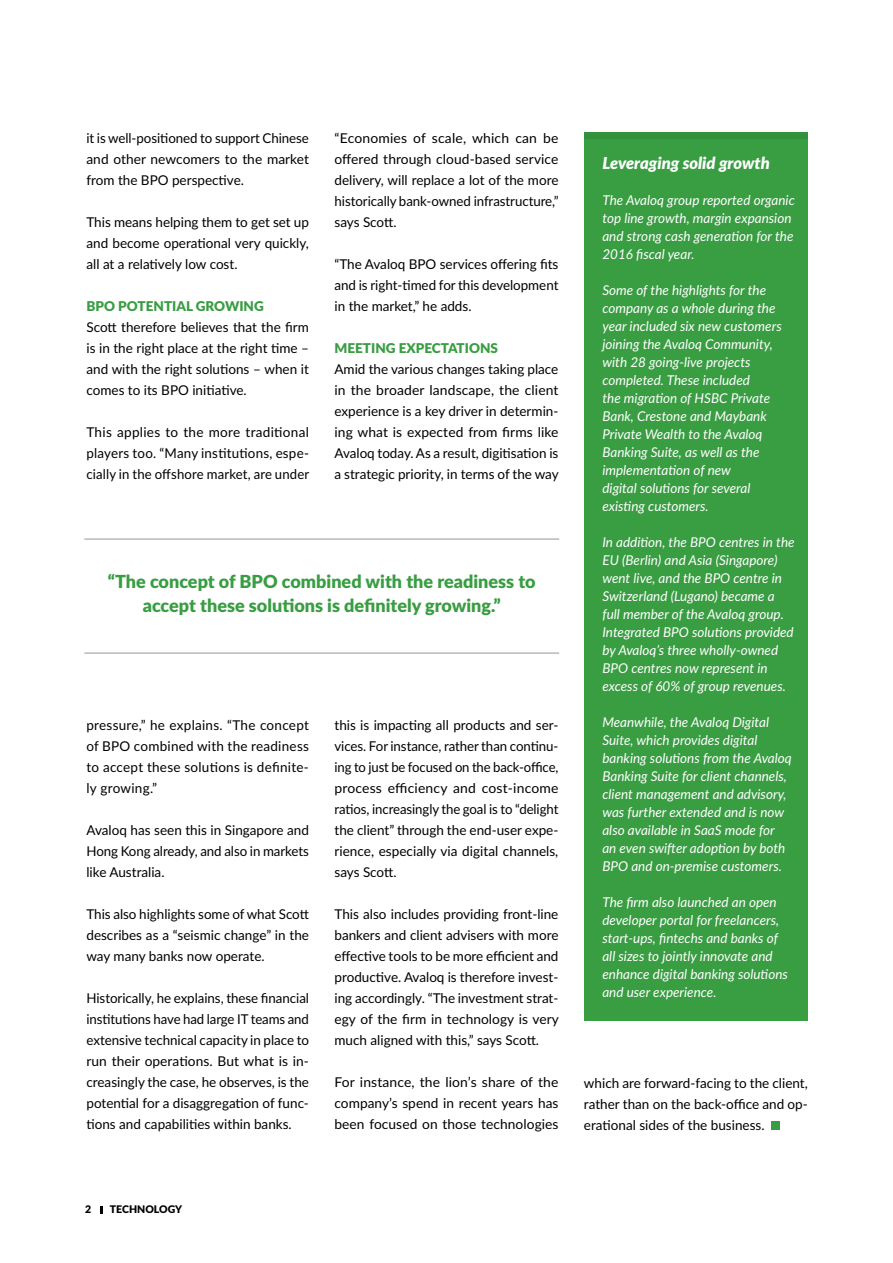
<style>
.page{position:relative;width:893px;height:1263px;background:#fff}
.page>*{position:absolute;margin:0;border:0;box-sizing:border-box;transform-origin:0 0}
.t1{font:900 18px/24px "Lato";color:#399d42;text-align:center}
.t2{font:italic 900 16.5px "Lato";color:#fff}
.t3{font:13.5px/21px "Lato";color:#000;text-align:justify}
.t4{font:italic 13.5px/18px "Lato";color:#fff}
.t5{font:900 13.5px "Lato";color:#399d42}
.t6{font:900 10.5px "Lato";color:#000}
</style>
<div class="page">
<svg style="left:101px;top:1206px;width:2px;height:7px"></svg>
<hr style="left:84px;top:539px;width:475px;height:1px;background:#939598">
<hr style="left:84px;top:653px;width:475px;height:1px;background:#939598">
<div style="left:584px;top:132px;width:224px;height:888px;background:#399d42"></div>
<div style="left:584px;top:132px;width:224px;height:6px;background:#33913c"></div>
<div style="left:771px;top:1121px;width:9px;height:9px;background:#399d42"></div>
<p class="t3" style="left:86px;top:127px;width:224px">it is well-positioned to support Chinese and other newcomers to the market from the BPO perspective.</p>
<p class="t3" style="left:86px;top:211px;width:224px">This means helping them to get set up and become operational very quickly, all at a relatively low cost.</p>
<p class="t5" style="left:86px;top:296px;width:179px">BPO POTENTIAL GROWING</p>
<p class="t3" style="left:86px;top:316px;width:224px">Scott therefore believes that the firm is in the right place at the right time – and with the right solutions – when it comes to its BPO initiative.</p>
<p class="t3" style="left:86px;top:421px;width:224px">This applies to the more traditional players too. “Many institutions, espe&shy;cially in the offshore market, are under</p>
<p class="t3" style="left:334px;top:127px;width:226px">“Economies of scale, which can be offered through cloud-based service delivery, will replace a lot of the more historically bank-owned infrastructure,” says Scott.</p>
<p class="t3" style="left:334px;top:253px;width:225px">“The Avaloq BPO services offering fits and is right-timed for this development in the market,” he adds.</p>
<p class="t5" style="left:334px;top:338px;width:165px">MEETING EXPECTATIONS</p>
<p class="t3" style="left:334px;top:358px;width:226px">Amid the various changes taking place in the broader landscape, the client experience is a key driver in determin&shy;ing what is expected from firms like Avaloq today. As a result, digitisation is a strategic priority, in terms of the way</p>
<h1 class="t1" style="left:108px;top:569px;width:429px">“The concept of BPO combined with the readiness to accept these solutions is definitely growing.”</h1>
<p class="t3" style="left:86px;top:714px;width:224px">pressure,” he explains. “The concept of BPO combined with the readiness to accept these solutions is definite&shy;ly growing.”</p>
<p class="t3" style="left:86px;top:819px;width:224px">Avaloq has seen this in Singapore and Hong Kong already, and also in markets like Australia.</p>
<p class="t3" style="left:86px;top:903px;width:224px">This also highlights some of what Scott describes as a “seismic change” in the way many banks now operate.</p>
<p class="t3" style="left:86px;top:987px;width:224px">Historically, he explains, these financial institutions have had large IT teams and extensive technical capacity in place to run their operations. But what is in&shy;creasingly the case, he observes, is the potential for a disaggregation of func&shy;tions and capabilities within banks.</p>
<p class="t3" style="left:334px;top:714px;width:225px">this is impacting all products and ser&shy;vices. For instance, rather than continu&shy;ing to just be focused on the back-office, process efficiency and cost-income ratios, increasingly the goal is to “delight the client” through the end-user expe&shy;rience, especially via digital channels, says Scott.</p>
<p class="t3" style="left:334px;top:903px;width:226px">This also includes providing front-line bankers and client advisers with more effective tools to be more efficient and productive. Avaloq is therefore invest&shy;ing accordingly. “The investment strat&shy;egy of the firm in technology is very much aligned with this,” says Scott.</p>
<p class="t3" style="left:334px;top:1071px;width:226px">For instance, the lion’s share of the company’s spend in recent years has been focused on those technologies</p>
<p class="t2" style="left:602px;top:150px;width:169px">Leveraging solid growth</p>
<p class="t4" style="left:602px;top:190px;width:194px">The Avaloq group reported organic top line growth, margin expansion and strong cash generation for the<br>2016 fiscal year.</p>
<p class="t4" style="left:602px;top:280px;width:181px">Some of the highlights for the company as a whole during the year included six new customers joining the Avaloq Community, with 28 going-live projects completed. These included<br>the migration of HSBC Private<br>Bank, Crestone and Maybank<br>Private Wealth to the Avaloq<br>Banking Suite, as well as the implementation of new<br>digital solutions for several existing customers.</p>
<p class="t4" style="left:602px;top:532px;width:194px">In addition, the BPO centres in the<br>EU (Berlin) and Asia (Singapore) went live, and the BPO centre in<br>Switzerland (Lugano) became a full member of the Avaloq group.<br>Integrated BPO solutions provided by Avaloq’s three wholly-owned<br>BPO centres now represent in excess of 60% of group revenues.</p>
<p class="t4" style="left:602px;top:712px;width:191px">Meanwhile, the Avaloq Digital<br>Suite, which provides digital banking solutions from the Avaloq<br>Banking Suite for client channels, client management and advisory, was further extended and is now also available in SaaS mode for an even swifter adoption by both<br>BPO and on-premise customers.</p>
<p class="t4" style="left:602px;top:892px;width:187px">The firm also launched an open developer portal for freelancers, start-ups, fintechs and banks of all sizes to jointly innovate and enhance digital banking solutions and user experience.</p>
<p class="t3" style="left:584px;top:1072px;width:225px">which are forward-facing to the client, rather than on the back-office and op&shy;erational sides of the business.</p>
<p class="t6" style="left:85px;top:1201px;width:8px">2</p>
<p class="t6" style="left:110px;top:1201px;width:74px">TECHNOLOGY</p>
</div>
